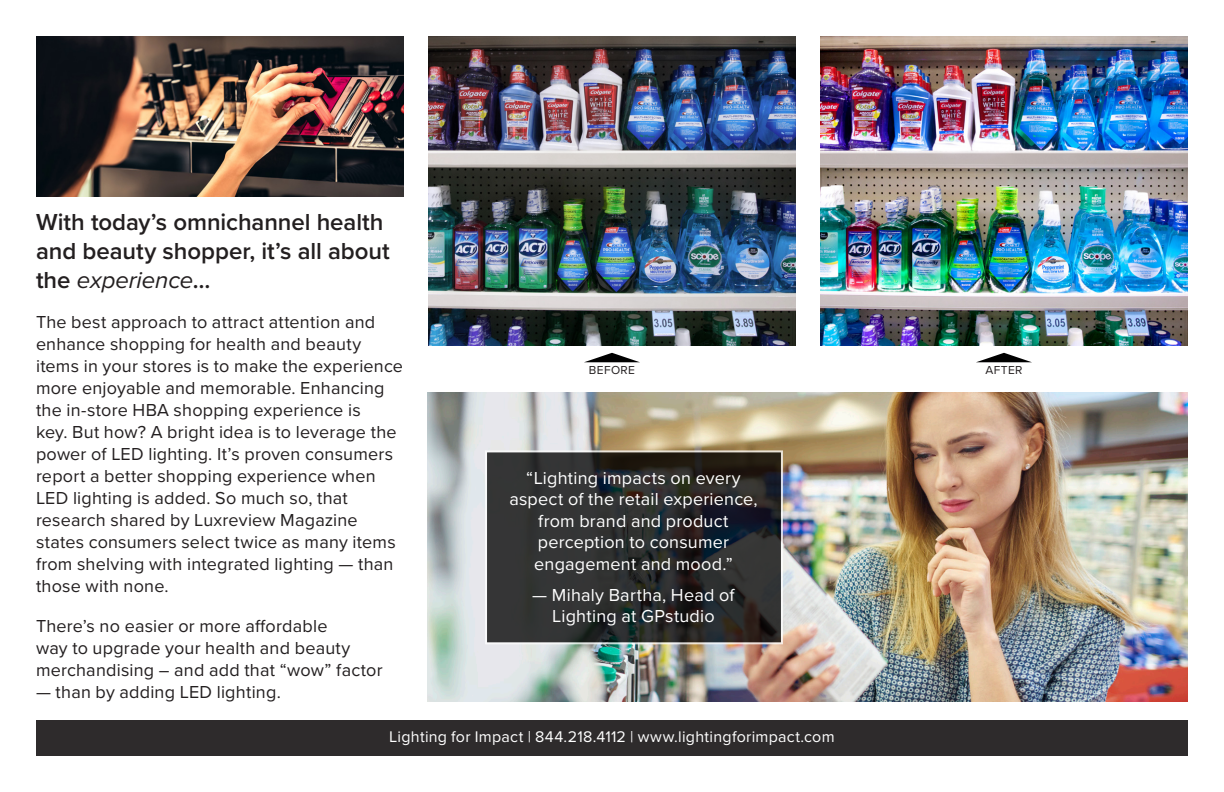
<style>
.page{position:relative;width:1224px;height:792px;background:#fff}
.page>*{position:absolute;margin:0;border:0;box-sizing:border-box;transform-origin:0 0}
.Body_text__paragraph{font:600 24px/28.8px "Proxima Nova";color:#231f20}
.Body_text__paragraph-2{font:18px/22px "Proxima Nova";letter-spacing:.01em;color:#231f20}
.Body_text__paragraph-3{font:18px/21.6px "Proxima Nova";letter-spacing:.01em;color:#fff;text-align:center}
.t1{font:16px "Proxima Nova";letter-spacing:.015em;color:#fff}
.Body_text__paragraph-4{font:12px "Proxima Nova";letter-spacing:.03em;color:#231f20}
.s1{font-weight:400;font-style:italic}
</style>
<div class="page">
<div style="left:36px;top:720px;width:1152px;height:36px;background:#2e2b2c"></div>
<img style="left:428px;top:393px;width:760px;height:309px">
<img style="left:428px;top:36px;width:368px;height:310px">
<img style="left:820px;top:36px;width:368px;height:310px">
<img style="left:36px;top:36px;width:368px;height:160px">
<svg style="left:585px;top:353px;width:54px;height:9px"></svg>
<svg style="left:977px;top:353px;width:54px;height:9px"></svg>
<svg style="left:485px;top:450px;width:298px;height:194px;background:#313232"></svg>
<p class="Body_text__paragraph" style="left:36px;top:207px;width:355px">With today’s omnichannel health and beauty shopper, it’s all about the <span class="s1">experience</span>…</p>
<p class="Body_text__paragraph-2" style="left:36px;top:310px;width:369px">The best approach to attract attention and enhance shopping for health and beauty items in your stores is to make the experience more enjoyable and memorable. Enhancing the in-store HBA shopping experience is<br>key. But how? A bright idea is to leverage the power of LED lighting. It’s proven consumers report a better shopping experience when LED lighting is added. So much so, that research shared by Luxreview Magazine states consumers select twice as many items from shelving with integrated lighting — than those with none.</p>
<p class="Body_text__paragraph-2" style="left:36px;top:614px;width:348px">There’s no easier or more affordable<br>way to upgrade your health and beauty merchandising – and add that “wow” factor</p>
<p class="Body_text__paragraph-2" style="left:36px;top:680px;width:246px">— than by adding LED lighting.</p>
<p class="Body_text__paragraph-4" style="left:589px;top:361px;width:48px">BEFORE</p>
<p class="Body_text__paragraph-4" style="left:985px;top:361px;width:39px">AFTER</p>
<p class="Body_text__paragraph-3" style="left:509px;top:466px;width:250px">“Lighting impacts on every aspect of the retail experience, from brand and product perception to consumer engagement and mood.”</p>
<p class="Body_text__paragraph-3" style="left:532px;top:583px;width:204px">— Mihaly Bartha, Head of<br>Lighting at GPstudio</p>
<p class="t1" style="left:389px;top:725px;width:447px">Lighting for Impact | 844.218.4112 | www.lightingforimpact.com</p>
</div>
